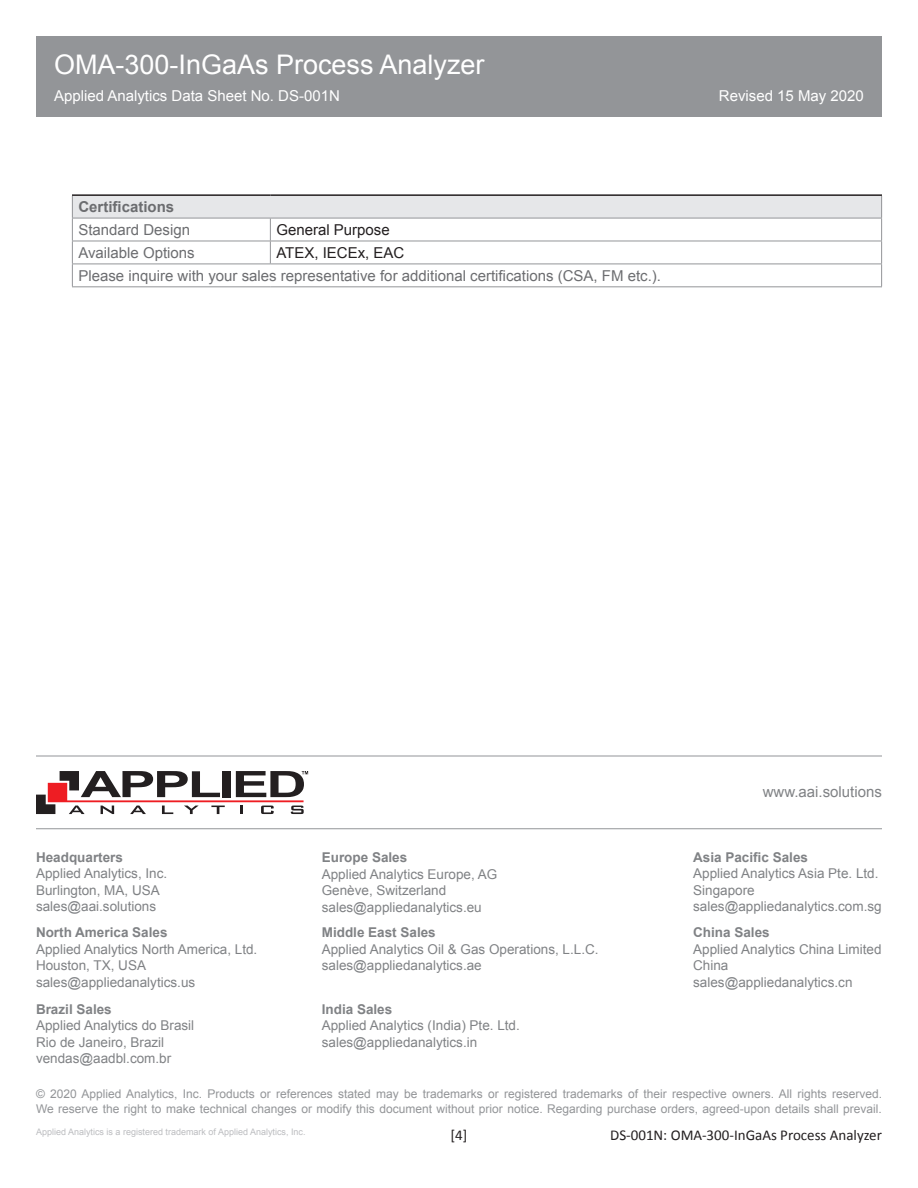
<style>
.page{position:relative;width:918px;height:1188px;background:#fff}
.page>*{position:absolute;margin:0;border:0;box-sizing:border-box;transform-origin:0 0}
.t1{font:27px "Arial";color:#fff}
.Spec_Name{font:15px "Arial";color:#6c6d70}
.t2{font:15px "Arial";color:#fff}
.t3{font:15px "Calibri";color:#231f20}
.Spec_Info{font:15px "Arial";color:#231f20}
.t4{font:15px "Arial";color:#808285}
.Spec_Name-2{font:700 15px "Arial";color:#6c6d70}
.t5{font:13.5px/16.5px "Arial";color:#808285}
.t6{font:700 13.5px "Arial";color:#808285}
.t7{font:12px/15px "Arial";color:#939598}
.t8{font:9px "Arial";color:#bcbdc0}
</style>
<div class="page">
<hr style="left:36px;top:756px;width:846px;height:1px;background:#939598">
<hr style="left:36px;top:828px;width:846px;height:1px;background:#939598">
<svg style="left:36px;top:771px;width:272px;height:43px"></svg>
<div style="left:72px;top:195px;width:810px;height:23px;background:#e6e7e9"></div>
<hr style="left:72px;top:241px;width:198px;height:1px;background:#939598">
<hr style="left:72px;top:194px;width:198px;height:2px;background:#231f20">
<hr style="left:270px;top:194px;width:612px;height:2px;background:#231f20">
<hr style="left:72px;top:218px;width:198px;height:1px;background:#939598">
<hr style="left:270px;top:218px;width:612px;height:1px;background:#939598">
<hr style="left:270px;top:241px;width:612px;height:1px;background:#939598">
<svg style="left:270px;top:218px;width:1px;height:46px"></svg>
<hr style="left:72px;top:264px;width:198px;height:1px;background:#939598">
<svg style="left:72px;top:196px;width:1px;height:90px"></svg>
<hr style="left:270px;top:264px;width:612px;height:1px;background:#939598">
<svg style="left:881px;top:196px;width:1px;height:90px"></svg>
<hr style="left:72px;top:286px;width:198px;height:1px;background:#939598">
<hr style="left:270px;top:286px;width:612px;height:1px;background:#939598">
<div style="left:36px;top:36px;width:846px;height:81px;background:#939598"></div>
<h1 class="t1" style="left:54px;top:46px;width:432px">OMA-300-InGaAs Process Analyzer</h1>
<p class="t2" style="left:54px;top:86px;width:287px">Applied Analytics Data Sheet No. DS-001N</p>
<p class="Spec_Name-2" style="left:78px;top:197px;width:97px">Certifications</p>
<p class="Spec_Name" style="left:78px;top:220px;width:113px">Standard Design</p>
<p class="Spec_Info" style="left:276px;top:220px;width:115px">General Purpose</p>
<p class="Spec_Name" style="left:78px;top:243px;width:118px">Available Options</p>
<p class="Spec_Info" style="left:276px;top:243px;width:130px">ATEX, IECEx, EAC</p>
<p class="Spec_Name" style="left:78px;top:266px;width:584px">Please inquire with your sales representative for additional certifications (CSA, FM etc.).</p>
<p class="t2" style="left:719px;top:86px;width:147px">Revised 15 May 2020</p>
<p class="t6" style="left:36px;top:848px;width:89px">Headquarters</p>
<p class="t5" style="left:36px;top:866px;width:133px">Applied Analytics, Inc.<br>Burlington, MA, USA sales@aai.solutions</p>
<p class="t6" style="left:36px;top:923px;width:133px">North America Sales</p>
<p class="t5" style="left:36px;top:941px;width:223px">Applied Analytics North America, Ltd.<br>Houston, TX, USA sales@appliedanalytics.us</p>
<p class="t6" style="left:36px;top:1000px;width:77px">Brazil Sales</p>
<p class="t5" style="left:36px;top:1018px;width:160px">Applied Analytics do Brasil<br>Rio de Janeiro, Brazil vendas@aadbl.com.br</p>
<p class="t6" style="left:322px;top:849px;width:87px">Europe Sales</p>
<p class="t5" style="left:322px;top:866px;width:177px">Applied Analytics Europe, AG<br>Genève, Switzerland sales@appliedanalytics.eu</p>
<p class="t6" style="left:322px;top:923px;width:116px">Middle East Sales</p>
<p class="t5" style="left:322px;top:941px;width:278px">Applied Analytics Oil &amp; Gas Operations, L.L.C. sales@appliedanalytics.ae</p>
<p class="t6" style="left:322px;top:1000px;width:72px">India Sales</p>
<p class="t5" style="left:322px;top:1018px;width:200px">Applied Analytics (India) Pte. Ltd. sales@appliedanalytics.in</p>
<p class="t4" style="left:763px;top:782px;width:121px">www.aai.solutions</p>
<p class="t6" style="left:693px;top:848px;width:116px">Asia Pacific Sales</p>
<p class="t5" style="left:693px;top:866px;width:190px">Applied Analytics Asia Pte. Ltd.<br>Singapore sales@appliedanalytics.com.sg</p>
<p class="t6" style="left:693px;top:923px;width:78px">China Sales</p>
<p class="t5" style="left:693px;top:941px;width:190px">Applied Analytics China Limited<br>China sales@appliedanalytics.cn</p>
<p class="t7" style="left:36px;top:1086px;width:848px">© 2020 Applied Analytics, Inc. Products or references stated may be trademarks or registered trademarks of their respective owners. All rights reserved.<br>We reserve the right to make technical changes or modify this document without prior notice. Regarding purchase orders, agreed-upon details shall prevail.</p>
<p class="t8" style="left:36px;top:1126px;width:271px">Applied Analytics is a registered trademark of Applied Analytics, Inc.</p>
<p class="t3" style="left:451px;top:1125px;width:18px">[4]</p>
<p class="t3" style="left:610px;top:1125px;width:273px">DS-001N: OMA-300-InGaAs Process Analyzer</p>
</div>
